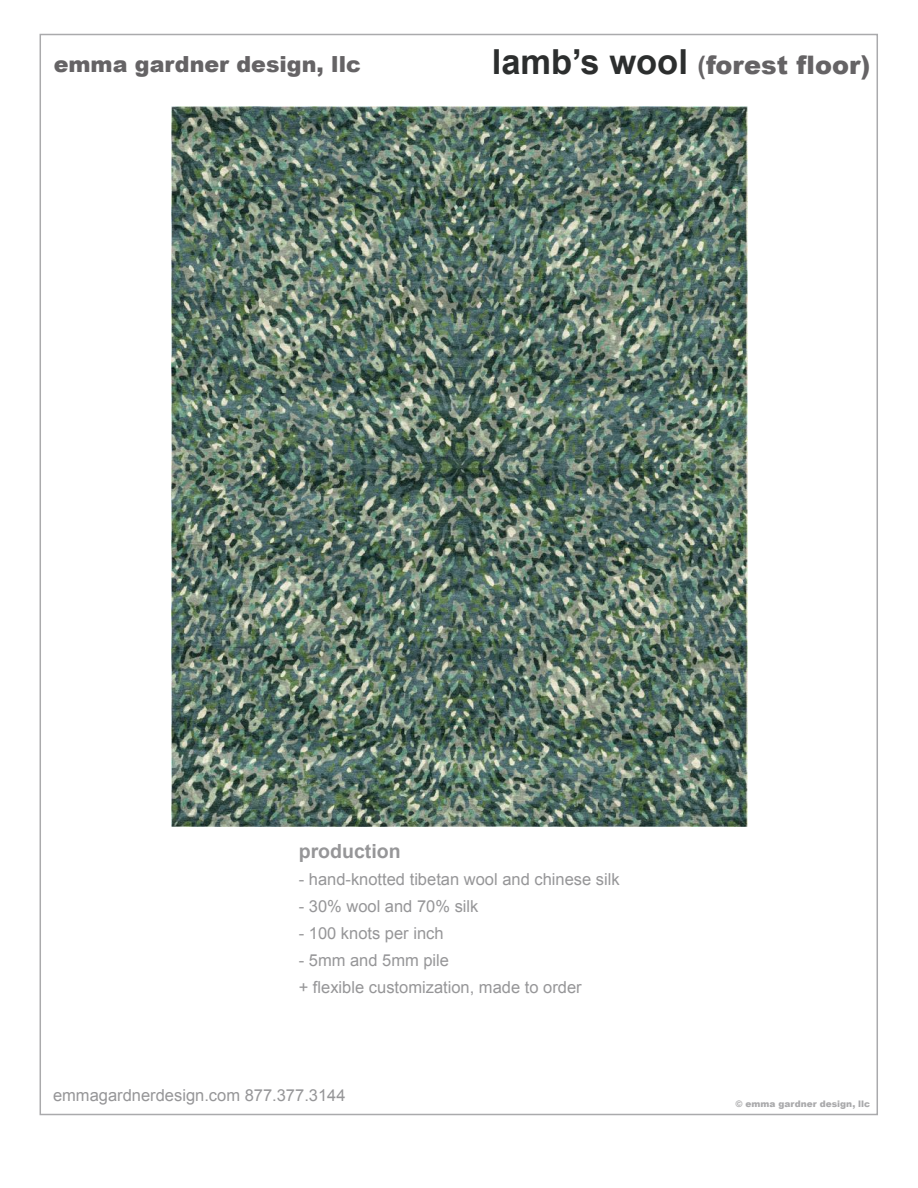
<style>
.page{position:relative;width:918px;height:1188px;background:#fff}
.page>*{position:absolute;margin:0;border:0;box-sizing:border-box;transform-origin:0 0}
.t1{font:900 25.5px "Arial";color:#656365}
.t2{font:900 22.2px "Arial";color:#656365}
.t3{font:700 19.5px "Arial";color:#969698}
.t4{font:16.5px/27px "Arial";color:#969698}
.t5{font:900 9px "Arial";color:#aaaaac}
.s1{font-weight:700;font-size:34.5px;color:#2c2e2e}
.s2{font-weight:700}
</style>
<div class="page">
<img style="left:171px;top:107px;width:576px;height:720px">
<h2 class="t2" style="left:54px;top:47px;width:309px">emma gardner design, llc</h2>
<h1 class="t1" style="left:492px;top:46px;width:380px"><span class="s1">lamb’s wool</span> <span class="s2">(</span>forest floor)</h1>
<p class="t3" style="left:299px;top:838px;width:103px">production</p>
<p class="t4" style="left:299px;top:866px;width:323px">- hand-knotted tibetan wool and chinese silk</p>
<p class="t4" style="left:299px;top:893px;width:181px">- 30% wool and 70% silk</p>
<p class="t4" style="left:299px;top:920px;width:146px">- 100 knots per inch</p>
<p class="t4" style="left:299px;top:947px;width:284px">- 5mm and 5mm pile<br>+ flexible customization, made to order</p>
<p class="t4" style="left:53px;top:1081px;width:294px">emmagardnerdesign.com 877.377.3144</p>
<p class="t5" style="left:735px;top:1097px;width:136px">© emma gardner design, llc</p>
</div>
